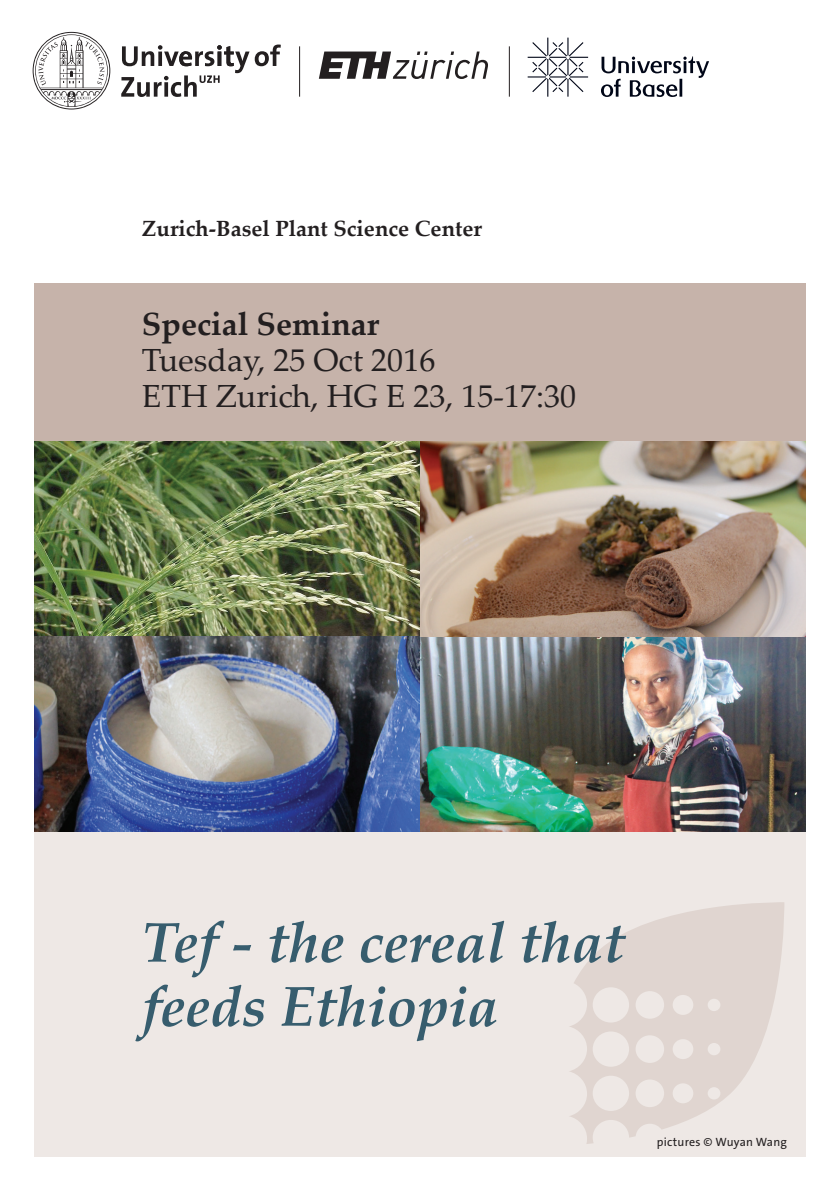
<style>
.page{position:relative;width:840px;height:1191px;background:#fff}
.page>*{position:absolute;margin:0;border:0;box-sizing:border-box;transform-origin:0 0}
.t1{font:italic 700 56px/64px "Palatino Linotype";color:#375d6e}
.t2{font:32px/36px "Palatino Linotype";color:#231f20}
.t3{font:700 32px "Palatino Linotype";color:#231f20}
.t4{font:700 22px "Palatino Linotype";color:#231f20}
.t5{font:12px "The Sans LP5 Plain";letter-spacing:.02em;color:#231f20}
</style>
<div class="page">
<div style="left:34px;top:832px;width:771px;height:325px;background:#eee8e5"></div>
<svg style="left:570px;top:902px;width:214px;height:242px;fill:#e0d5d0"></svg>
<div style="left:34px;top:283px;width:771px;height:204px;background:#c6b3aa"></div>
<svg style="left:33px;top:32px;width:248px;height:77px"></svg>
<svg style="left:601px;top:56px;width:107px;height:41px"></svg>
<svg style="left:527px;top:38px;width:60px;height:59px"></svg>
<svg style="left:318px;top:52px;width:169px;height:27px"></svg>
<hr style="left:508px;top:46px;width:1px;height:51px;background:#231f20">
<hr style="left:299px;top:46px;width:1px;height:51px;background:#231f20">
<img style="left:420px;top:441px;width:385px;height:391px">
<img style="left:34px;top:442px;width:386px;height:194px">
<img style="left:34px;top:636px;width:386px;height:196px">
<p class="t4" style="left:142px;top:213px;width:341px">Zurich-Basel Plant Science Center</p>
<p class="t3" style="left:142px;top:302px;width:239px">Special Seminar</p>
<p class="t2" style="left:142px;top:341px;width:435px">Tuesday, 25 Oct 2016<br>ETH Zurich, HG E 23, 15-17:30</p>
<h1 class="t1" style="left:142px;top:908px;width:484px">Tef - the cereal that feeds Ethiopia</h1>
<p class="t5" style="left:656px;top:1134px;width:132px">pictures © Wuyan Wang</p>
</div>
